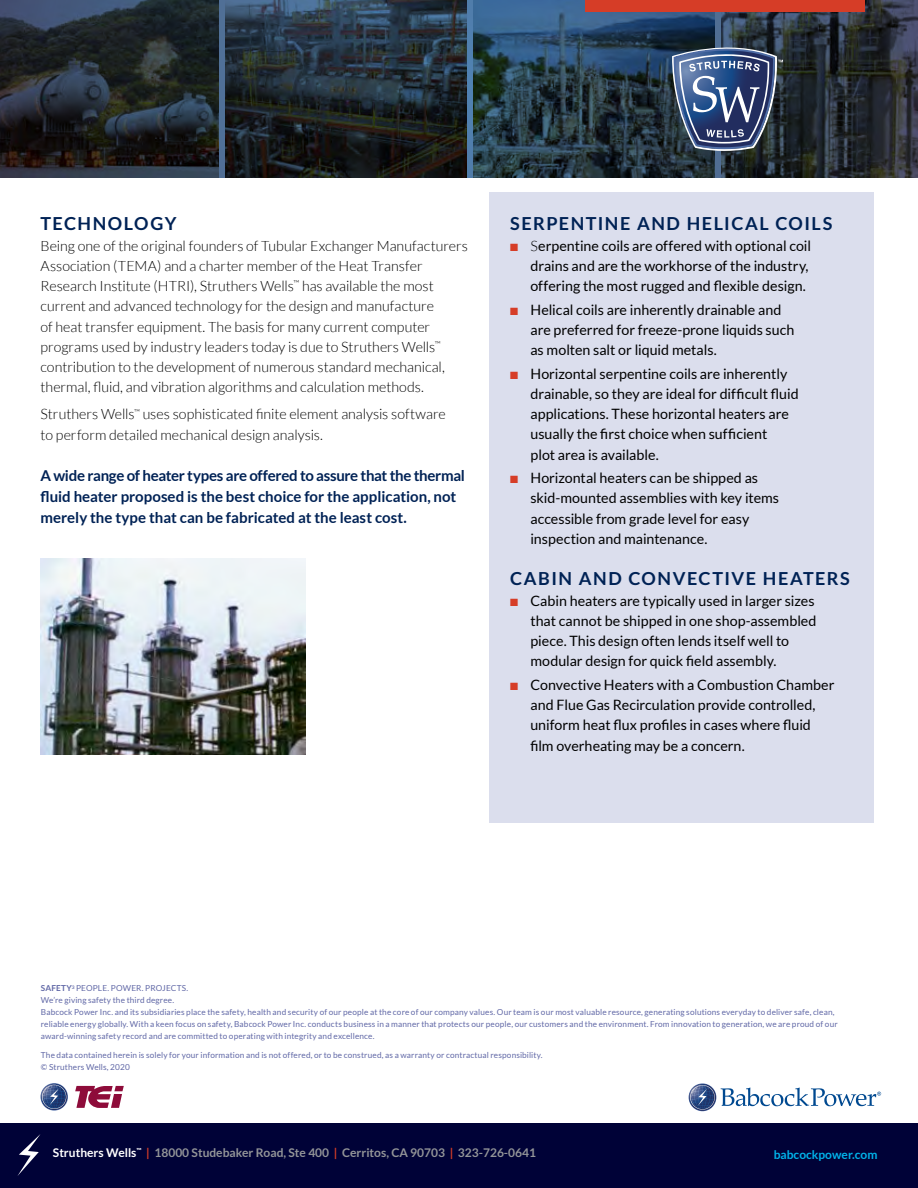
<style>
.page{position:relative;width:918px;height:1188px;background:#fff}
.page>*{position:absolute;margin:0;border:0;box-sizing:border-box;transform-origin:0 0}
.t1{font:700 18px "Lato";letter-spacing:.085em;color:#025}
.t2{font:700 15px/21px "Lato";letter-spacing:-.005em;color:#025}
.t3{font:14.25px/20.2px "Lato";color:#000}
.t4{font:300 14.25px/20.2px "Lato";color:#000}
.t5{font:700 12px "Lato";color:#939598}
.t6{font:700 12px "Lato";color:#00b3ea}
.t7{font:8.25px/12px "Lato";letter-spacing:.015em;color:#6269a7}
.s1{color:#d63d27}
.s2{font-weight:300}
.s3{font-weight:700}
.s4{color:#fff}
</style>
<div class="page">
<div style="left:489px;top:192px;width:385px;height:631px;background:#dbdeed"></div>
<img style="left:41px;top:558px;width:264px;height:197px">
<svg style="left:0;top:0;width:918px;height:177px;background:#25313b"></svg>
<svg style="left:689px;top:1084px;width:192px;height:27px"></svg>
<div style="left:0;top:1123px;width:918px;height:65px;background:#000237"></div>
<svg style="left:17px;top:1134px;width:23px;height:42px"></svg>
<div style="left:585px;top:0;width:280px;height:12px;background:#d63d27"></div>
<svg style="left:40px;top:1083px;width:28px;height:28px"></svg>
<svg style="left:41px;top:1084px;width:26px;height:26px"></svg>
<svg style="left:75px;top:1086px;width:49px;height:22px"></svg>
<svg style="left:672px;top:48px;width:111px;height:104px;background:#516384"></svg>
<p class="t1" style="left:40px;top:214px;width:138px">TECHNOLOGY</p>
<p class="t4" style="left:40px;top:236px;width:429px">Being one of the original founders of Tubular Exchanger Manufacturers Association (TEMA) and a charter member of the Heat Transfer Research Institute (HTRI), Struthers Wells<sup>™</sup> has available the most current and advanced technology for the design and manufacture<br>of heat transfer equipment. The basis for many current computer programs used by industry leaders today is due to Struthers Wells<sup>™ </sup>contribution to the development of numerous standard mechanical, thermal, fluid, and vibration algorithms and calculation methods.</p>
<p class="t4" style="left:40px;top:404px;width:407px">Struthers Wells<sup>™</sup> uses sophisticated finite element analysis software to perform detailed mechanical design analysis.</p>
<p class="t2" style="left:40px;top:465px;width:426px">A wide range of heater types are offered to assure that the thermal fluid heater proposed is the best choice for the application, not merely the type that can be fabricated at the least cost.</p>
<p class="t1" style="left:510px;top:214px;width:324px">SERPENTINE AND HELICAL COILS</p>
<p class="t3" style="left:530px;top:235px;width:282px;text-indent:-20px"><span class="s1">■</span> <span class="s2">S</span>erpentine coils are offered with optional coil drains and are the workhorse of the industry, offering the most rugged and flexible design.</p>
<p class="t3" style="left:530px;top:299px;width:265px;text-indent:-20px"><span class="s1">■</span> Helical coils are inherently drainable and are preferred for freeze-prone liquids such as molten salt or liquid metals.</p>
<p class="t3" style="left:530px;top:363px;width:270px;text-indent:-20px"><span class="s1">■</span> Horizontal serpentine coils are inherently drainable, so they are ideal for difficult fluid applications. These horizontal heaters are usually the first choice when sufficient<br>plot area is available.</p>
<p class="t3" style="left:530px;top:468px;width:250px;text-indent:-20px"><span class="s1">■</span> Horizontal heaters can be shipped as skid-mounted assemblies with key items accessible from grade level for easy inspection and maintenance.</p>
<p class="t1" style="left:510px;top:569px;width:341px">CABIN AND CONVECTIVE HEATERS</p>
<p class="t3" style="left:530px;top:590px;width:288px;text-indent:-20px"><span class="s1">■</span> Cabin heaters are typically used in larger sizes that cannot be shipped in one shop-assembled piece. This design often lends itself well to modular design for quick field assembly.</p>
<p class="t3" style="left:530px;top:675px;width:306px;text-indent:-20px"><span class="s1">■</span> Convective Heaters with a Combustion Chamber and Flue Gas Recirculation provide controlled, uniform heat flux profiles in cases where fluid film overheating may be a concern.</p>
<p class="t7" style="left:41px;top:982px;width:798px"><span class="s3">SAFETY</span><sup>3</sup> PEOPLE. POWER. PROJECTS.<br>We’re giving safety the third degree.<br>Babcock Power Inc. and its subsidiaries place the safety, health and security of our people at the core of our company values. Our team is our most valuable resource, generating solutions everyday to deliver safe, clean, reliable energy globally. With a keen focus on safety, Babcock Power Inc. conducts business in a manner that protects our people, our customers and the environment. From innovation to generation, we are proud of our award-winning safety record and are committed to operating with integrity and excellence.</p>
<p class="t7" style="left:41px;top:1049px;width:503px">The data contained herein is solely for your information and is not offered, or to be construed, as a warranty or contractual responsibility. © Struthers Wells, 2020</p>
<p class="t5" style="left:53px;top:1146px;width:485px"><span class="s4">Struthers Wells</span><sup>™</sup> <span class="s1">|</span> 18000 Studebaker Road, Ste 400 <span class="s1">|</span> Cerritos, CA 90703 <span class="s1">|</span> 323-726-0641</p>
<p class="t6" style="left:774px;top:1148px;width:105px">babcockpower.com</p>
</div>
